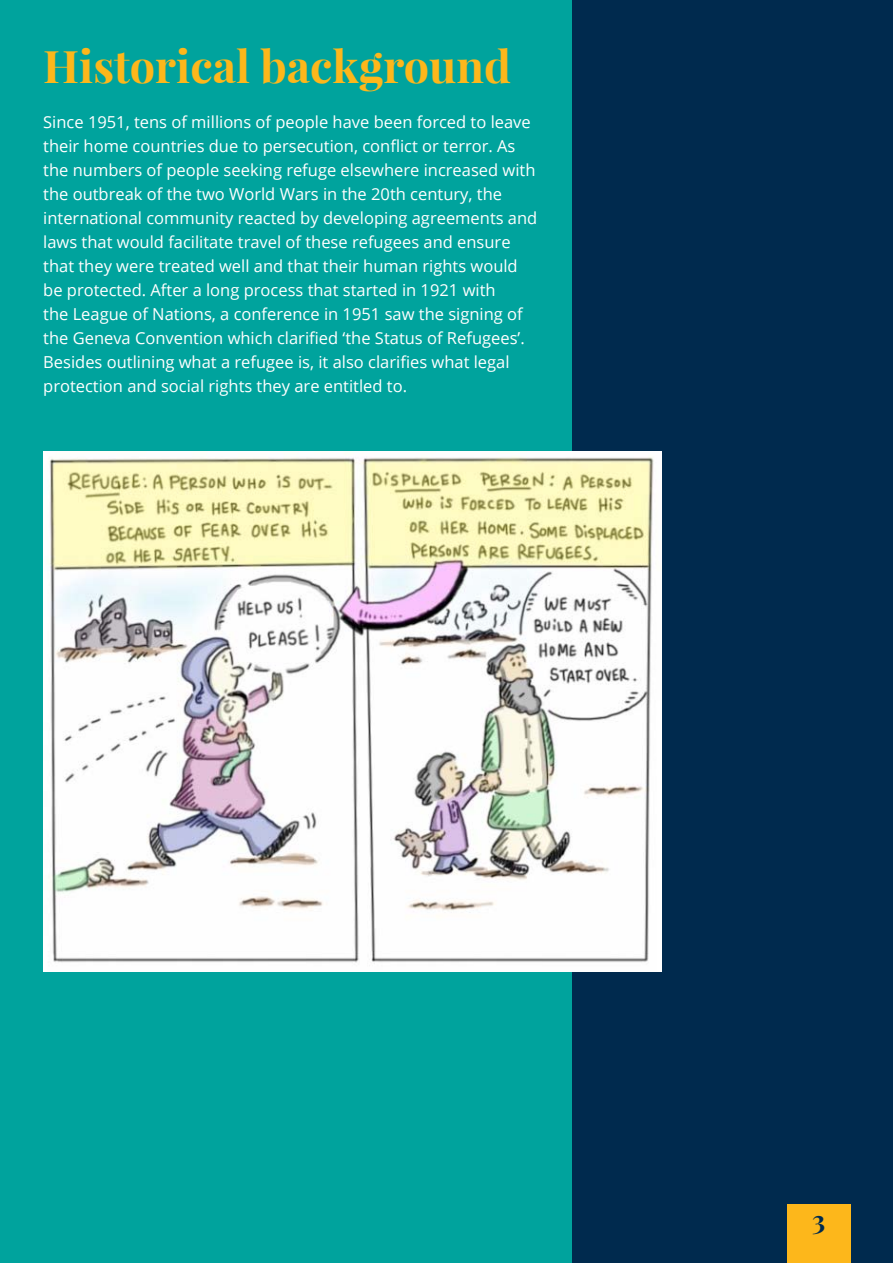
<style>
.page{position:relative;width:893px;height:1263px;background:#fff}
.page>*{position:absolute;margin:0;border:0;box-sizing:border-box;transform-origin:0 0}
.t1{font:700 45px "Playfair Display";color:#fdb71b}
.t2{font:700 27px "Playfair Display";color:#002a4e}
.t3{font:16.5px/24px "Open Sans";color:#fff}
</style>
<div class="page">
<div style="left:571px;top:0;width:322px;height:1263px;background:#002a4e"></div>
<div style="left:0;top:0;width:571px;height:1263px;background:#00a39d"></div>
<img style="left:43px;top:451px;width:618px;height:520px">
<div style="left:787px;top:1205px;width:63px;height:58px;background:#fdb71b"></div>
<h1 class="t1" style="left:43px;top:37px;width:469px">Historical background</h1>
<p class="t3" style="left:43px;top:110px;width:496px">Since 1951, tens of millions of people have been forced to leave their home countries due to persecution, conflict or terror. As the numbers of people seeking refuge elsewhere increased with the outbreak of the two World Wars in the 20th century, the international community reacted by developing agreements and laws that would facilitate travel of these refugees and ensure that they were treated well and that their human rights would be protected. After a long process that started in 1921 with<br>the League of Nations, a conference in 1951 saw the signing of the Geneva Convention which clarified ‘the Status of Refugees’.<br>Besides outlining what a refugee is, it also clarifies what legal protection and social rights they are entitled to.</p>
<h2 class="t2" style="left:812px;top:1203px;width:15px">3</h2>
</div>
